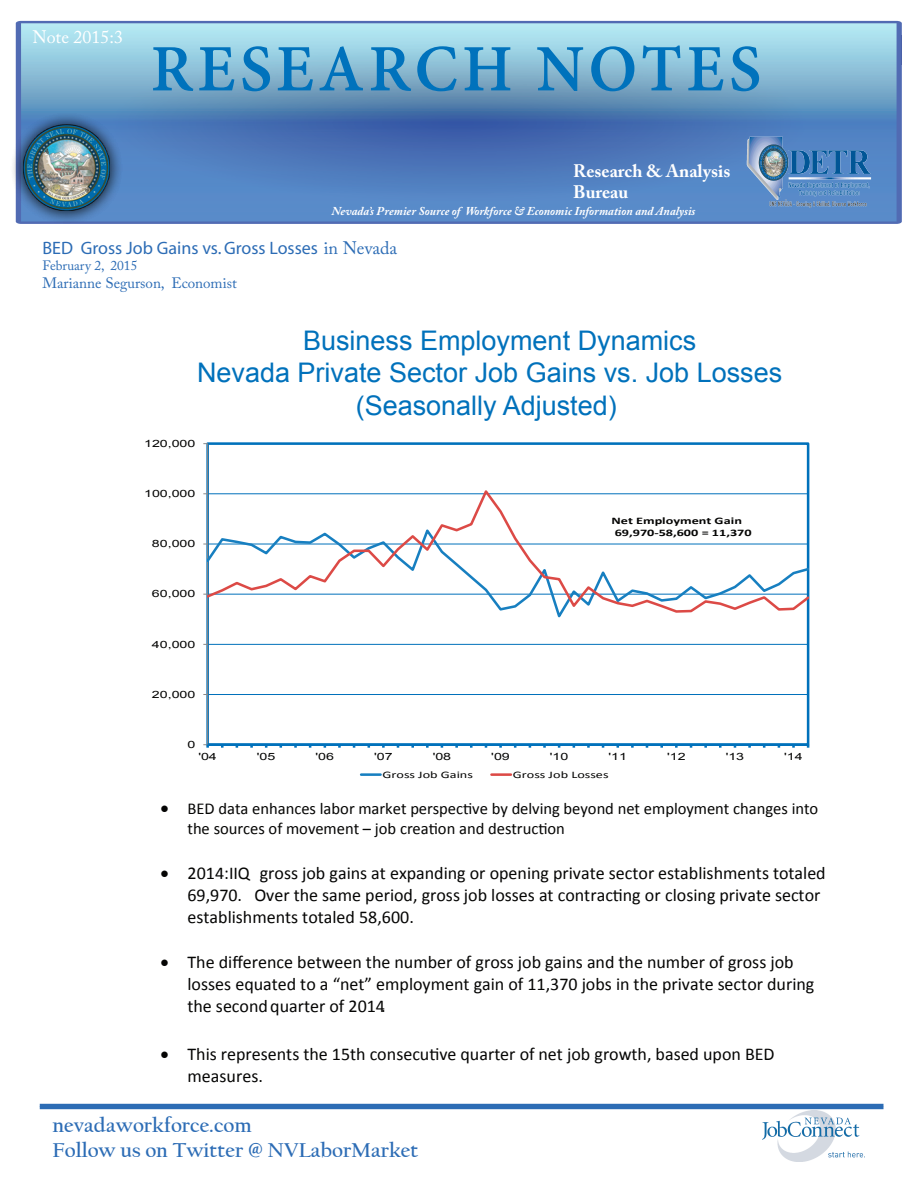
<style>
.page{position:relative;width:918px;height:1188px;background:#fff}
.page>*{position:absolute;margin:0;border:0;box-sizing:border-box;transform-origin:0 0}
.t1{font:700 72px "Adobe Devanagari";letter-spacing:.06em;color:#0072bc}
.t2{font:27px "Arial";color:#0071bb}
.t3{font:700 21px/25.2px "Californian FB";color:#2c6cb5}
.t4{font:18px/21.9px "Calibri";color:#050504}
.t5{font:18px "Myriad";color:#2c6cb5}
.t6{font:700 18px/21.6px "Adobe Caslon Pro";color:#fff}
.t7{font:18px "Adobe Caslon Pro";color:#fff}
.t8{font:16.5px/20px "Calibri";color:#050504}
.t9{font:15px "Adobe Caslon Pro";color:#2c6cb5}
.t10{font:13.5px "Adobe Caslon Pro";color:#2c6cb5}
.t11{font:italic 700 12px "Adobe Caslon Pro";color:#fff}
.t12{font:10.05px "Arial";color:#050504;scale:1.42 1}
.t13{font:700 10.05px/12.3px "Calibri";color:#050504;scale:1.42 1}
.t14{font:10.05px "Calibri";color:#050504;scale:1.42 1}
.s1{font-family:"Adobe Caslon Pro"}
</style>
<div class="page">
<img style="left:762px;top:1110px;width:102px;height:52px">
<svg style="left:16px;top:21px;width:886px;height:203px;background:#6c9bc8"></svg>
<img style="left:13px;top:113px;width:109px;height:111px">
<div style="left:40px;top:1104px;width:843px;height:5px;background:#2c6cb5"></div>
<img style="left:737px;top:129px;width:152px;height:84px">
<hr style="left:208px;top:644px;width:600px;height:1px;background:#0071bb">
<hr style="left:208px;top:694px;width:600px;height:1px;background:#0071bb">
<div style="left:206px;top:442px;width:603px;height:304px;border:3px solid #0071bb"></div>
<hr style="left:207px;top:444px;width:1px;height:301px;background:#888787">
<hr style="left:208px;top:743px;width:600px;height:3px;background:#0071bb">
<svg style="left:203px;top:744px;width:6px;height:4px"></svg>
<svg style="left:208px;top:486px;width:601px;height:129px"></svg>
<hr style="left:361px;top:773px;width:20px;height:3px;background:#177fc0">
<hr style="left:491px;top:773px;width:20px;height:3px;background:#dc4a46">
<p class="t7" style="left:33px;top:27px;width:92px">Note 2015:3</p>
<h1 class="t1" style="left:151px;top:28px;width:612px">RESEARCH NOTES</h1>
<p class="t6" style="left:573px;top:160px;width:159px">Research &amp; Analysis<br>Bureau</p>
<p class="t11" style="left:332px;top:204px;width:365px">Nevada’s Premier Source of Workforce &amp; Economic Information and Analysis</p>
<p class="t5" style="left:43px;top:239px;width:356px">BED Gross Job Gains vs. Gross Losses <span class="s1">in Nevada</span></p>
<p class="t10" style="left:43px;top:257px;width:96px">February 2, 2015</p>
<p class="t9" style="left:43px;top:274px;width:196px">Marianne Segurson, Economist</p>
<h2 class="t2" style="left:303px;top:323px;width:395px">Business Employment Dynamics</h2>
<h2 class="t2" style="left:197px;top:355px;width:587px">Nevada Private Sector Job Gains vs. Job Losses</h2>
<h2 class="t2" style="left:356px;top:387px;width:263px">(Seasonally Adjusted)</h2>
<p class="t12" style="left:144px;top:437px;width:38px">120,000</p>
<p class="t12" style="left:144px;top:487px;width:38px">100,000</p>
<p class="t12" style="left:152px;top:537px;width:32px">80,000</p>
<p class="t12" style="left:152px;top:587px;width:32px">60,000</p>
<p class="t12" style="left:152px;top:637px;width:32px">40,000</p>
<p class="t12" style="left:152px;top:688px;width:32px">20,000</p>
<p class="t12" style="left:188px;top:738px;width:7px">0</p>
<p class="t13" style="left:615px;top:514px;width:98px;text-indent:-3px">Net Employment Gain<br>69,970-58,600 = 11,370</p>
<p class="t12" style="left:198px;top:750px;width:15px">'04</p>
<p class="t12" style="left:257px;top:750px;width:15px">'05</p>
<p class="t12" style="left:316px;top:750px;width:15px">'06</p>
<p class="t12" style="left:374px;top:750px;width:15px">'07</p>
<p class="t12" style="left:433px;top:750px;width:15px">'08</p>
<p class="t12" style="left:491px;top:750px;width:15px">'09</p>
<p class="t12" style="left:550px;top:750px;width:15px">'10</p>
<p class="t12" style="left:609px;top:750px;width:15px">'11</p>
<p class="t12" style="left:667px;top:750px;width:15px">'12</p>
<p class="t12" style="left:726px;top:750px;width:15px">'13</p>
<p class="t12" style="left:784px;top:750px;width:15px">'14</p>
<p class="t14" style="left:383px;top:768px;width:65px">Gross Job Gains</p>
<p class="t14" style="left:513px;top:768px;width:69px">Gross Job Losses</p>
<p class="t8" style="left:187px;top:799px;width:632px;text-indent:-27px">• BED data enhances labor market perspective by delving beyond net employment changes into the sources of movement – job creation and destruction</p>
<p class="t4" style="left:187px;top:862px;width:640px;text-indent:-27px">• 2014:IIQ gross job gains at expanding or opening private sector establishments totaled<br>69,970. Over the same period, gross job losses at contracting or closing private sector establishments totaled 58,600.</p>
<p class="t4" style="left:187px;top:951px;width:629px;text-indent:-27px">• The difference between the number of gross job gains and the number of gross job losses equated to a “net” employment gain of 11,370 jobs in the private sector during the second quarter of 2014.</p>
<p class="t4" style="left:187px;top:1043px;width:589px;text-indent:-27px">• This represents the 15th consecutive quarter of net job growth, based upon BED measures.</p>
<p class="t3" style="left:52px;top:1112px;width:367px">nevadaworkforce.com<br>Follow us on Twitter @ NVLaborMarket</p>
</div>
